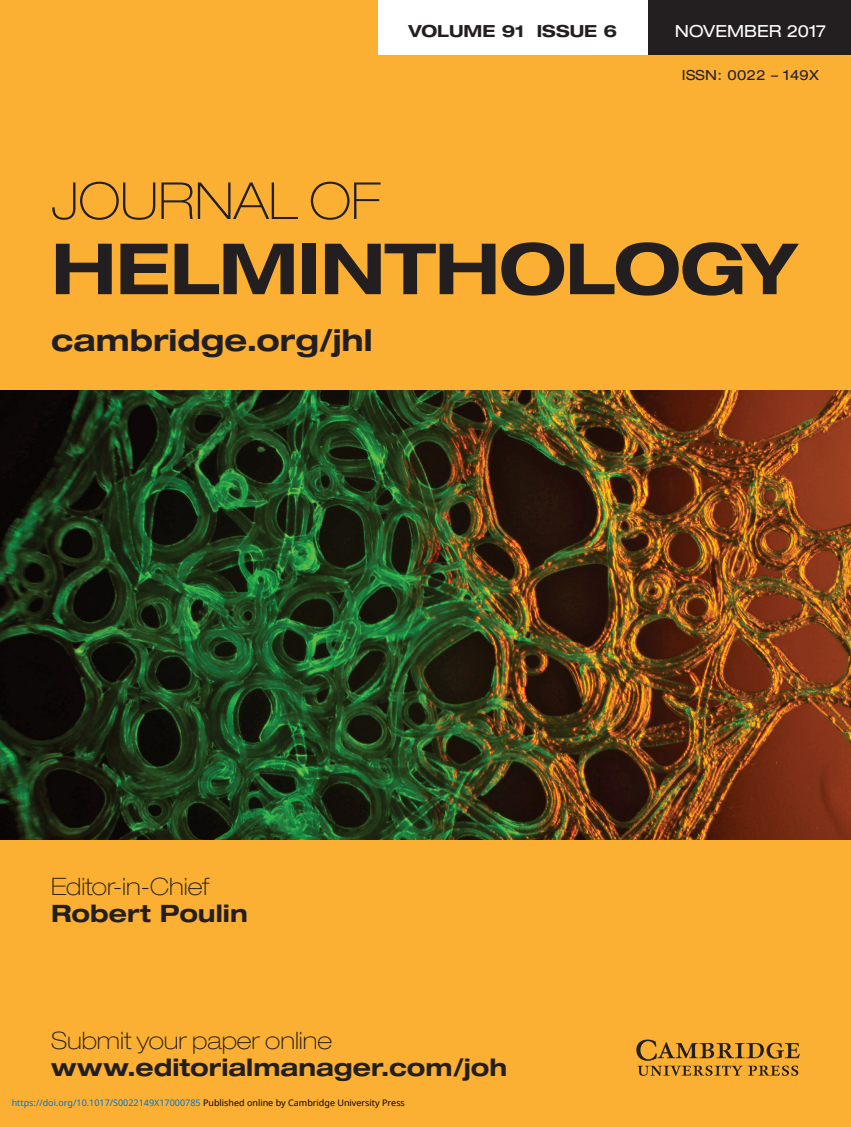
<style>
.page{position:relative;width:851px;height:1127px;background:#fff}
.page>*{position:absolute;margin:0;border:0;box-sizing:border-box;transform-origin:0 0}
.t1{font:700 expanded 70.65px "Helvetica Neue";letter-spacing:-.015em;color:#231f20}
.t2{font:100 expanded 51.15px "Helvetica Neue";color:#231f20}
.t3{font:700 expanded 30px "Helvetica Neue";color:#231f20}
.t4{font:700 expanded 24px/27px "Helvetica Neue";color:#231f20}
.t5{font:100 expanded 24px/27px "Helvetica Neue";letter-spacing:-.005em;color:#231f20}
.t6{font:700 expanded 16.65px "Helvetica Neue";color:#231f20}
.t7{font:expanded 16.65px "Helvetica Neue";color:#fff}
.t8{font:expanded 13.95px "Helvetica Neue";letter-spacing:.025em;color:#231f20}
.t9{font:9px "Noto Sans";color:#0172cf}
.s1{font-weight:700}
.s2{font-weight:100}
.s3{color:#000}
</style>
<div class="page">
<div style="left:0;top:0;width:850px;height:1127px;background:#fbb033"></div>
<svg style="left:636px;top:1039px;width:163px;height:37px"></svg>
<div style="left:377px;top:0;width:271px;height:55px;background:#fff"></div>
<div style="left:648px;top:0;width:202px;height:55px;background:#231f20"></div>
<img style="left:0;top:390px;width:850px;height:450px">
<p class="t6" style="left:408px;top:25px;width:210px">VOLUME 91 ISSUE 6</p>
<p class="t7" style="left:674px;top:25px;width:153px">NOVEMBER 2017</p>
<p class="t8" style="left:681px;top:70px;width:139px">ISSN: 0022 – 149X</p>
<p class="t2" style="left:51px;top:182px;width:332px">JOURNAL OF</p>
<p class="t1" style="left:51px;top:243px;width:747px">HELMINTHOLOGY</p>
<p class="t3" style="left:51px;top:330px;width:323px">cambridge.org/jhl</p>
<p class="t5" style="left:51px;top:876px;width:198px">Editor-in-Chief<br><span class="s1">Robert Poulin</span></p>
<p class="t4" style="left:51px;top:1029px;width:457px"><span class="s2">Submit your paper online </span>www.editorialmanager.com/joh</p>
<p class="t9" style="left:12px;top:1096px;width:395px">https://doi.org/10.1017/S0022149X17000785 <span class="s3">Published online by Cambridge University Press</span></p>
</div>
